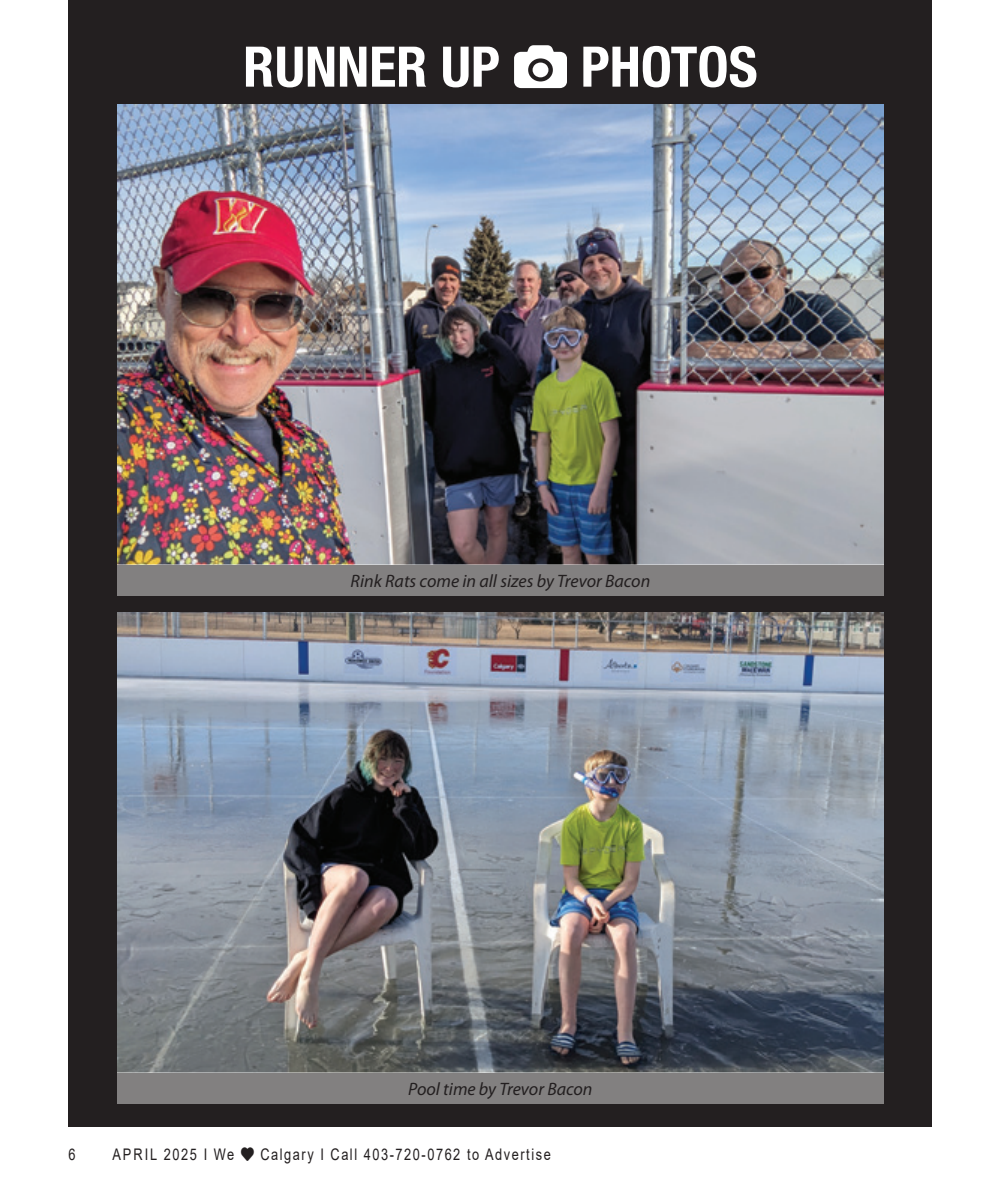
<style>
.page{position:relative;width:990px;height:1188px;background:#fff}
.page>*{position:absolute;margin:0;border:0;box-sizing:border-box;transform-origin:0 0}
.In_Around_title{font:700 condensed 56px "Helvetica Neue LT Std";color:#fff}
.Body_text{font:italic 18px "Myriad Pro";color:#231f20}
.t1{font:16px "Arial";letter-spacing:.12em;color:#231f20;scale:.8 1}
</style>
<div class="page">
<div style="left:68px;top:0;width:864px;height:1126px;background:#231f20"></div>
<svg style="left:514px;top:45px;width:53px;height:43px"></svg>
<img style="left:117px;top:105px;width:767px;height:459px">
<div style="left:117px;top:564px;width:767px;height:32px;background:#828080"></div>
<img style="left:117px;top:613px;width:767px;height:459px">
<div style="left:117px;top:1072px;width:767px;height:32px;background:#828080"></div>
<p class="In_Around_title" style="left:243px;top:33px;width:258px">RUNNER UP</p>
<p class="In_Around_title" style="left:581px;top:33px;width:179px">PHOTOS</p>
<p class="Body_text" style="left:350px;top:570px;width:301px">Rink Rats come in all sizes by Trevor Bacon</p>
<p class="Body_text" style="left:408px;top:1077px;width:186px">Pool time by Trevor Bacon</p>
<p class="t1" style="left:68px;top:1144px;width:10px">6</p>
<p class="t1" style="left:112px;top:1144px;width:550px">APRIL 2025 I We ♥ Calgary I Call 403-720-0762 to Advertise</p>
</div>
